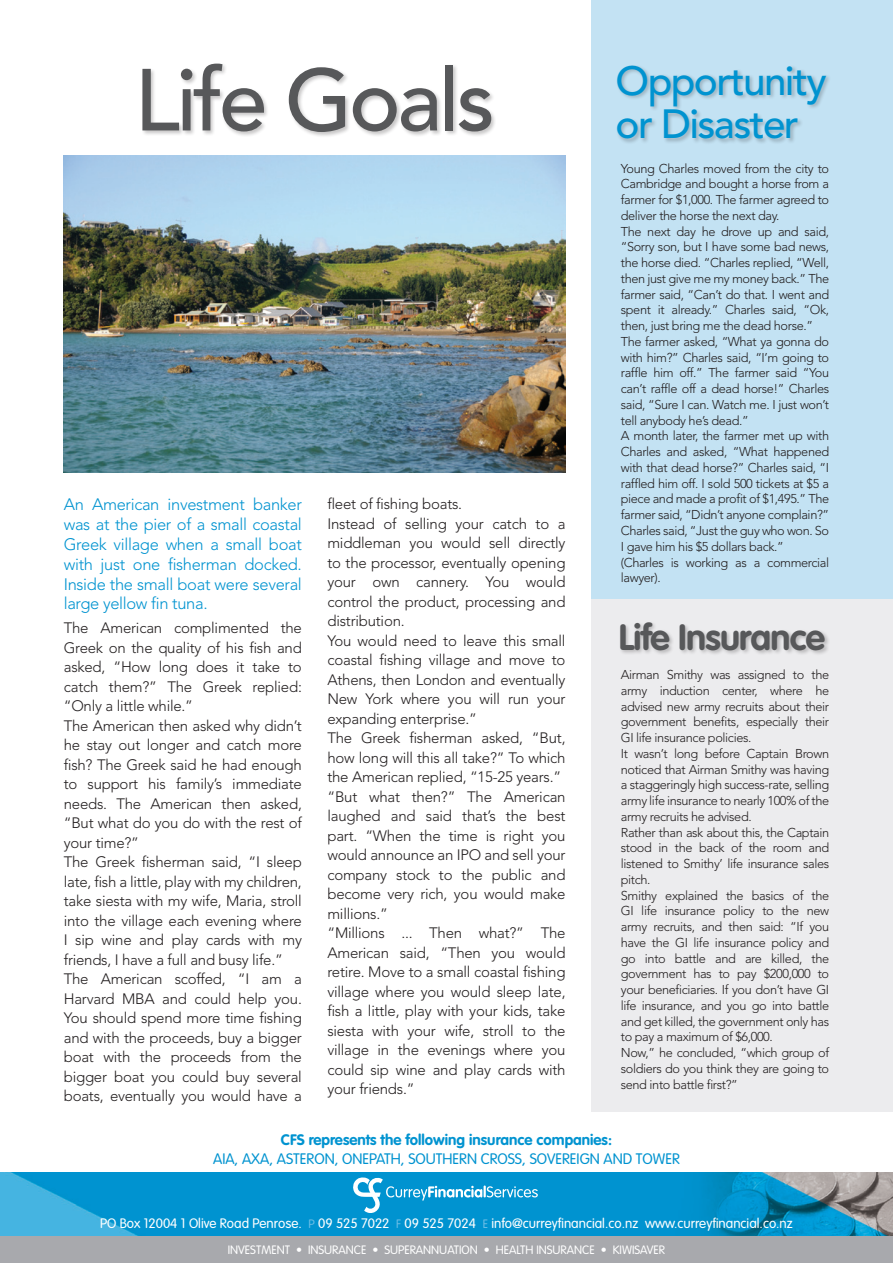
<style>
.page{position:relative;width:893px;height:1263px;background:#fff}
.page>*{position:absolute;margin:0;border:0;box-sizing:border-box;transform-origin:0 0}
.Heading{font:500 87px "Avenir";letter-spacing:-.04em;color:#57585a}
.Heading-2{font:500 40.5px "Avenir";letter-spacing:-.04em;color:#0093d0}
.Heading-3{font:700 36px "VAG Rounded";letter-spacing:-.02em;color:#57585a}
.Intro_paragraph{font:300 16.5px/19.8px "Avenir";letter-spacing:-.02em;color:#0093d0;text-align:justify}
.Body{font:300 15px/19.5px "Avenir";letter-spacing:-.015em;color:#231f20;text-align:justify}
.Body-2{font:300 15px/19.5px "VAG Rounded";color:#0093d0;text-align:center}
.t1{font:300 13.5px "VAG Rounded";color:#fff}
.Body-3{font:300 12.75px/15.8px "Avenir";letter-spacing:-.03em;color:#231f20;text-align:justify}
.t2{font:300 12px "VAG Rounded";color:#fff}
.s1{font-weight:700}
.s2{font-size:12px;color:#6bbde5}
</style>
<div class="page">
<div style="left:591px;top:0;width:302px;height:600px;background:#c3e2f3"></div>
<div style="left:591px;top:600px;width:302px;height:512px;background:#ececee"></div>
<div style="left:141px;top:63px;width:355px;height:75px;background:#231f20;opacity:.25"></div>
<div style="left:616px;top:65px;width:215px;height:79px;background:#231f20;opacity:.25"></div>
<img style="left:0;top:1172px;width:893px;height:64px">
<div style="left:0;top:1236px;width:893px;height:27px;background:#a8a9ad"></div>
<svg style="left:353px;top:1177px;width:185px;height:36px;background:#27a3d7"></svg>
<img style="left:64px;top:155px;width:502px;height:317px">
<div style="left:619px;top:621px;width:211px;height:35px;background:#231f20;opacity:.25"></div>
<p class="Heading" style="left:135px;top:50px;width:362px">Life Goals</p>
<p class="Heading-2" style="left:616px;top:57px;width:213px">Opportunity</p>
<p class="Heading-2" style="left:616px;top:101px;width:185px">or Disaster</p>
<p class="Intro_paragraph" style="left:64px;top:495px;width:240px">An American investment banker was at the pier of a small coastal Greek village when a small boat with just one fisherman docked.<br>Inside the small boat were several large yellow fin tuna.</p>
<p class="Body" style="left:64px;top:618px;width:240px">The American complimented the Greek on the quality of his fish and asked, “How long does it take to catch them?” The Greek replied: “Only a little while.”</p>
<p class="Body" style="left:64px;top:716px;width:240px">The American then asked why didn’t he stay out longer and catch more fish? The Greek said he had enough to support his family’s immediate needs. The American then asked, “But what do you do with the rest of your time?”</p>
<p class="Body" style="left:64px;top:852px;width:240px">The Greek fisherman said, “I sleep late, fish a little, play with my children, take siesta with my wife, Maria, stroll into the village each evening where I sip wine and play cards with my friends, I have a full and busy life.”</p>
<p class="Body" style="left:64px;top:969px;width:240px">The American scoffed, “I am a Harvard MBA and could help you.<br>You should spend more time fishing and with the proceeds, buy a bigger boat with the proceeds from the bigger boat you could buy several boats, eventually you would have a</p>
<p class="Body" style="left:327px;top:494px;width:136px">fleet of fishing boats.</p>
<p class="Body" style="left:327px;top:514px;width:240px">Instead of selling your catch to a middleman you would sell directly to the processor, eventually opening your own cannery. You would control the product, processing and distribution.</p>
<p class="Body" style="left:327px;top:631px;width:240px">You would need to leave this small coastal fishing village and move to Athens, then London and eventually New York where you will run your expanding enterprise.”</p>
<p class="Body" style="left:327px;top:728px;width:240px">The Greek fisherman asked, “But, how long will this all take?” To which the American replied, “15-25 years.”</p>
<p class="Body" style="left:327px;top:787px;width:240px">“But what then?” The American laughed and said that’s the best part. “When the time is right you would announce an IPO and sell your company stock to the public and become very rich, you would make millions.”</p>
<p class="Body" style="left:327px;top:923px;width:240px">“Millions ... Then what?” The American said, “Then you would retire. Move to a small coastal fishing village where you would sleep late, fish a little, play with your kids, take siesta with your wife, stroll to the village in the evenings where you could sip wine and play cards with your friends.”</p>
<p class="Body-3" style="left:621px;top:160px;width:210px">Young Charles moved from the city to Cambridge and bought a horse from a farmer for $1,000. The farmer agreed to deliver the horse the next day.</p>
<p class="Body-3" style="left:621px;top:223px;width:210px">The next day he drove up and said, “Sorry son, but I have some bad news, the horse died. “Charles replied, “Well, then just give me my money back.” The farmer said, “Can’t do that. I went and spent it already.” Charles said, “Ok, then, just bring me the dead horse.”</p>
<p class="Body-3" style="left:621px;top:334px;width:210px">The farmer asked, “What ya gonna do with him?” Charles said, “I’m going to raffle him off.” The farmer said “You can’t raffle off a dead horse!” Charles said, “Sure I can. Watch me. I just won’t tell anybody he’s dead.”</p>
<p class="Body-3" style="left:621px;top:428px;width:210px">A month later, the farmer met up with Charles and asked, “What happened with that dead horse?” Charles said, “I raffled him off. I sold 500 tickets at $5 a piece and made a profit of $1,495.” The farmer said, “Didn’t anyone complain?” Charles said, “Just the guy who won. So I gave him his $5 dollars back.”</p>
<p class="Body-3" style="left:621px;top:554px;width:210px">(Charles is working as a commercial lawyer).</p>
<p class="Heading-3" style="left:619px;top:616px;width:208px">Life Insurance</p>
<p class="Body-3" style="left:621px;top:667px;width:210px">Airman Smithy was assigned to the army induction center, where he advised new army recruits about their government benefits, especially their GI life insurance policies.</p>
<p class="Body-3" style="left:621px;top:745px;width:210px">It wasn’t long before Captain Brown noticed that Airman Smithy was having a staggeringly high success-rate, selling army life insurance to nearly 100% of the army recruits he advised.</p>
<p class="Body-3" style="left:621px;top:824px;width:210px">Rather than ask about this, the Captain stood in the back of the room and listened to Smithy’ life insurance sales pitch.</p>
<p class="Body-3" style="left:621px;top:887px;width:210px">Smithy explained the basics of the GI life insurance policy to the new army recruits, and then said: “If you have the GI life insurance policy and go into battle and are killed, the government has to pay $200,000 to your beneficiaries. If you don’t have GI life insurance, and you go into battle and get killed, the government only has to pay a maximum of $6,000.</p>
<p class="Body-3" style="left:621px;top:1045px;width:210px">Now,” he concluded, “which group of soldiers do you think they are going to send into battle first?”</p>
<p class="Body-2" style="left:213px;top:1130px;width:468px"><span class="s1">CFS represents the following insurance companies:<br></span>AIA, AXA, ASTERON, ONEPATH, SOUTHERN CROSS, SOVEREIGN AND TOWER</p>
<p class="t1" style="left:100px;top:1216px;width:694px">PO Box 12004 1 Olive Road Penrose. <span class="s2">P</span> 09 525 7022 <span class="s2">F</span> 09 525 7024 <span class="s2">E</span> info@curreyfinancial.co.nz www.curreyfinancial.co.nz</p>
<p class="t2" style="left:228px;top:1243px;width:439px">INVESTMENT • INSURANCE • SUPERANNUATION • HEALTH INSURANCE • KIWISAVER</p>
</div>
